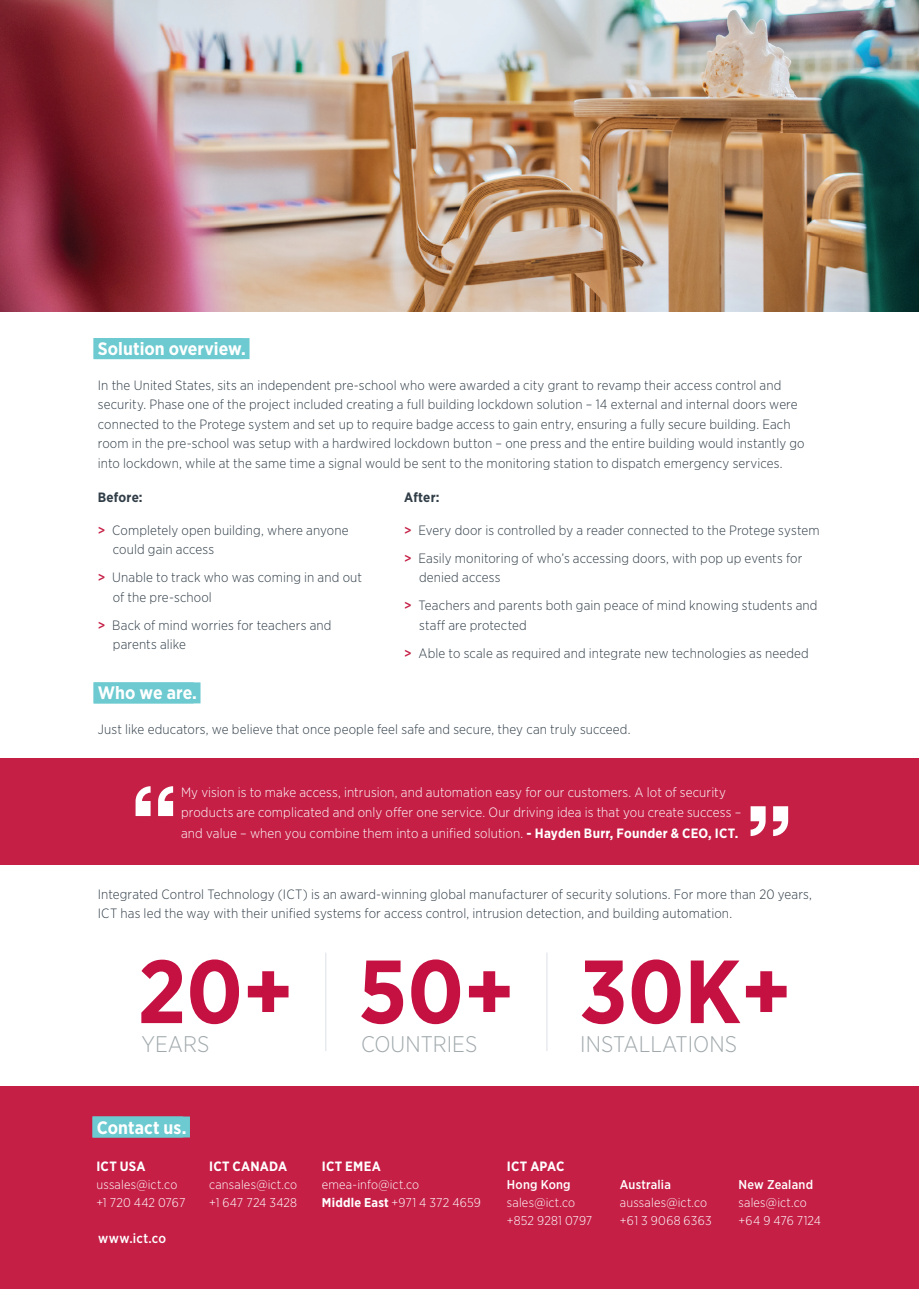
<style>
.page{position:relative;width:919px;height:1289px;background:#fff}
.page>*{position:absolute;margin:0;border:0;box-sizing:border-box;transform-origin:0 0}
.t1{font:700 89.4px "Gotham Narrow";color:#c51042}
.t2{font:300 22.5px "Gotham Narrow";color:#a1a9ac}
.t3{font:700 18px "Gotham Narrow";letter-spacing:.005em;color:#fff}
.t4{font:300 13.5px/19.5px "Gotham Narrow";letter-spacing:.01em;color:#313e48}
.t5{font:300 13.5px/19.5px "Gotham Narrow";letter-spacing:.01em;color:#fff}
.t6{font:700 13.5px "Gotham Narrow";letter-spacing:.015em;color:#fff}
.t7{font:700 13.5px "Gotham Narrow";letter-spacing:.01em;color:#313e48}
.t8{font:500 13.5px "Gotham Narrow";letter-spacing:.025em;color:#fff}
.t9{font:300 12.75px/18px "Gotham Narrow";letter-spacing:.015em;color:#fff}
.t10{font:500 12.75px "Gotham Narrow";letter-spacing:.015em;color:#fff}
.s1{font-weight:500;color:#c51f46}
.s2{font-weight:700}
</style>
<div class="page">
<div style="left:94px;top:338px;width:155px;height:21px;background:#6ccad0"></div>
<div style="left:94px;top:682px;width:106px;height:21px;background:#6ccad0"></div>
<div style="left:0;top:758px;width:918px;height:106px;background:#c51f46"></div>
<svg style="left:158px;top:786px;width:15px;height:30px"></svg>
<svg style="left:135px;top:786px;width:15px;height:30px"></svg>
<svg style="left:750px;top:806px;width:15px;height:30px"></svg>
<svg style="left:773px;top:806px;width:15px;height:30px"></svg>
<hr style="left:546px;top:952px;width:1px;height:99px;background:#dce0e5">
<hr style="left:325px;top:952px;width:1px;height:99px;background:#dce0e5">
<div style="left:0;top:1086px;width:918px;height:202px;background:#c51f46"></div>
<div style="left:92px;top:1116px;width:98px;height:21px;background:#6ccad0"></div>
<img style="left:0;top:0;width:918px;height:311px">
<h3 class="t3" style="left:98px;top:337px;width:150px">Solution overview.</h3>
<p class="t4" style="left:98px;top:375px;width:708px">In the United States, sits an independent pre-school who were awarded a city grant to revamp their access control and security. Phase one of the project included creating a full building lockdown solution – 14 external and internal doors were connected to the Protege system and set up to require badge access to gain entry, ensuring a fully secure building. Each room in the pre-school was setup with a hardwired lockdown button – one press and the entire building would instantly go into lockdown, while at the same time a signal would be sent to the monitoring station to dispatch emergency services.</p>
<p class="t7" style="left:98px;top:489px;width:46px">Before:</p>
<p class="t4" style="left:113px;top:520px;width:237px;text-indent:-15px"><span class="s1">&gt;</span> Completely open building, where anyone could gain access</p>
<p class="t4" style="left:113px;top:567px;width:251px;text-indent:-15px"><span class="s1">&gt;</span> Unable to track who was coming in and out of the pre-school</p>
<p class="t4" style="left:113px;top:615px;width:220px;text-indent:-15px"><span class="s1">&gt;</span> Back of mind worries for teachers and parents alike</p>
<p class="t7" style="left:404px;top:489px;width:37px">After:</p>
<p class="t4" style="left:404px;top:515px;width:417px;line-height:28px"><span class="s1">&gt;</span> Every door is controlled by a reader connected to the Protege system <span class="s1">&gt;</span> Easily monitoring of who’s accessing doors, with pop up events for</p>
<p class="t4" style="left:404px;top:563px;width:414px;line-height:28px;text-indent:15px">denied access<br><span class="s1">&gt;</span> Teachers and parents both gain peace of mind knowing students and</p>
<p class="t4" style="left:404px;top:610px;width:406px;line-height:28px;text-indent:15px">staff are protected<br><span class="s1">&gt;</span> Able to scale as required and integrate new technologies as needed</p>
<h3 class="t3" style="left:98px;top:681px;width:101px">Who we are.</h3>
<p class="t4" style="left:98px;top:719px;width:534px">Just like educators, we believe that once people feel safe and secure, they can truly succeed.</p>
<p class="t5" style="left:181px;top:782px;width:562px">My vision is to make access, intrusion, and automation easy for our customers. A lot of security products are complicated and only offer one service. Our driving idea is that you create success –</p>
<p class="t5" style="left:181px;top:822px;width:559px">and value – when you combine them into a unified solution. <span class="s2">- Hayden Burr, Founder &amp; CEO, ICT.</span></p>
<p class="t4" style="left:98px;top:883px;width:715px">Integrated Control Technology (ICT) is an award-winning global manufacturer of security solutions. For more than 20 years,<br>ICT has led the way with their unified systems for access control, intrusion detection, and building automation.</p>
<h1 class="t1" style="left:137px;top:934px;width:157px">20+</h1>
<h2 class="t2" style="left:141px;top:1029px;width:69px">YEARS</h2>
<h2 class="t2" style="left:361px;top:1029px;width:118px">COUNTRIES</h2>
<h1 class="t1" style="left:358px;top:934px;width:158px">50+</h1>
<h1 class="t1" style="left:579px;top:934px;width:213px">30K+</h1>
<h2 class="t2" style="left:580px;top:1029px;width:158px">INSTALLATIONS</h2>
<h3 class="t3" style="left:97px;top:1115px;width:91px">Contact us.</h3>
<p class="t6" style="left:96px;top:1157px;width:51px">ICT USA</p>
<p class="t9" style="left:96px;top:1175px;width:91px">ussales@ict.co +1 720 442 0767</p>
<p class="t8" style="left:98px;top:1229px;width:69px">www.ict.co</p>
<p class="t6" style="left:209px;top:1157px;width:79px">ICT CANADA</p>
<p class="t9" style="left:209px;top:1175px;width:90px">cansales@ict.co +1 647 724 3428</p>
<p class="t6" style="left:322px;top:1157px;width:61px">ICT EMEA</p>
<p class="t9" style="left:322px;top:1175px;width:160px">emea-info@ict.co<br><span class="s2">Middle East</span> +971 4 372 4659</p>
<p class="t6" style="left:507px;top:1157px;width:59px">ICT APAC</p>
<p class="t10" style="left:507px;top:1176px;width:65px">Hong Kong</p>
<p class="t9" style="left:507px;top:1193px;width:87px">sales@ict.co +852 9281 0797</p>
<p class="t10" style="left:620px;top:1175px;width:52px">Australia</p>
<p class="t9" style="left:620px;top:1192px;width:93px">aussales@ict.co +61 3 9068 6363</p>
<p class="t10" style="left:738px;top:1175px;width:76px">New Zealand</p>
<p class="t9" style="left:738px;top:1192px;width:84px">sales@ict.co +64 9 476 7124</p>
</div>
